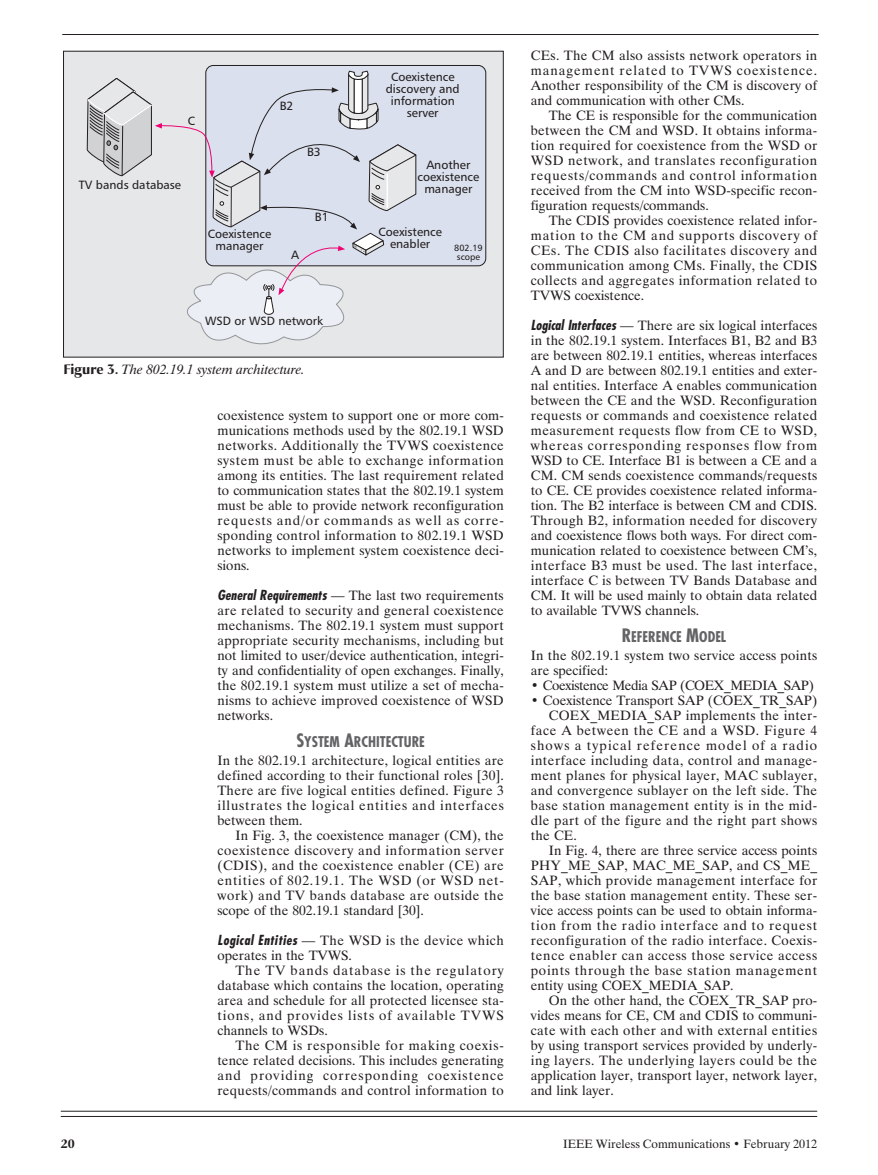
<style>
.page{position:relative;width:878px;height:1175px;background:#fff}
.page>*{position:absolute;margin:0;border:0;box-sizing:border-box;transform-origin:0 0}
.t1{font:700 condensed 14.4px "Futura";color:#636366}
.t2{font:13.5px/15px "Dutch 801 BT";letter-spacing:.025em;color:#231f20;text-align:justify}
.t3{font:13.5px "Dutch 801 BT";letter-spacing:.005em;color:#231f20}
.t4{font:13.5px "Dutch 801 BT";color:#231f20}
.t5{font:13.5px "Dutch 801 BT";letter-spacing:.05em;color:#231f20}
.t6{font:italic 13.5px "Dutch 801 BT";color:#231f20}
.t7{font:13.5px "Dutch 801 BT";letter-spacing:.065em;color:#231f20}
.t8{font:13.5px "Dutch 801 BT";letter-spacing:.055em;color:#231f20}
.t9{font:13.5px "Dutch 801 BT";letter-spacing:-.025em;color:#231f20}
.t10{font:13.5px "Dutch 801 BT";letter-spacing:.085em;color:#231f20}
.t11{font:12px/12px "Humanist 777 BT Roman B";color:#231f20;text-align:center}
.t12{font:12px "Dutch 801 BT";color:#231f20}
.t13{font:700 12px "Christiana";color:#231f20}
.t14{font:9px/9px "Humanist 777 BT Roman B";color:#231f20}
.s1{font-family:"Christiana";font-weight:700;font-style:normal}
.s2{font-family:"Futura";font-weight:700;font-style:italic;font-stretch:condensed}
.s3{font-size:18px}
</style>
<div class="page">
<hr style="left:62px;top:34px;width:756px;height:1px;background:#231f20">
<hr style="left:61px;top:1116px;width:756px;height:1px;background:#231f20">
<hr style="left:61px;top:1110px;width:756px;height:1px;background:#231f20">
<div style="left:64px;top:51px;width:439px;height:306px;background:#e6e7e9"></div>
<div style="left:206px;top:65px;width:280px;height:201px;background:#dae0ed;border-radius:7px"></div>
<svg style="left:86px;top:71px;width:331px;height:274px"></svg>
<div style="left:63px;top:51px;width:440px;height:306px;border:1px solid #231f20"></div>
<p class="t11" style="left:188px;top:116px;width:9px">C</p>
<p class="t11" style="left:79px;top:180px;width:104px">TV bands database</p>
<p class="t11" style="left:280px;top:101px;width:15px">B2</p>
<p class="t11" style="left:307px;top:147px;width:15px">B3</p>
<p class="t11" style="left:208px;top:228px;width:65px">Coexistence manager</p>
<p class="t11" style="left:291px;top:249px;width:9px">A</p>
<p class="t11" style="left:315px;top:212px;width:15px">B1</p>
<p class="t11" style="left:205px;top:316px;width:120px">WSD or WSD network</p>
<p class="t6" style="left:63px;top:364px;width:243px"><span class="s1">Figure 3.</span> The 802.19.1 system architecture.</p>
<p class="t11" style="left:386px;top:72px;width:75px">Coexistence discovery and information server</p>
<p class="t11" style="left:417px;top:160px;width:63px">Another coexistence manager</p>
<p class="t11" style="left:378px;top:227px;width:65px">Coexistence enabler</p>
<p class="t14" style="left:454px;top:244px;width:30px">802.19 scope</p>
<p class="t2" style="left:217px;top:409px;width:288px">coexistence system to support one or more com&shy;munications methods used by the 802.19.1 WSD networks. Additionally the TVWS coexistence system must be able to exchange information among its entities. The last requirement related to communication states that the 802.19.1 system must be able to provide network reconfiguration requests and/or commands as well as corre&shy;sponding control information to 802.19.1 WSD networks to implement system coexistence deci&shy;sions.</p>
<p class="t2" style="left:217px;top:589px;width:288px"><span class="s2">General Requirements</span> — The last two requirements are related to security and general coexistence mechanisms. The 802.19.1 system must support appropriate security mechanisms, including but not limited to user/device authentication, integri&shy;ty and confidentiality of open exchanges. Finally, the 802.19.1 system must utilize a set of mecha&shy;nisms to achieve improved coexistence of WSD networks.</p>
<p class="t1" style="left:296px;top:735px;width:130px"><span class="s3">S</span>YSTEM <span class="s3">A</span>RCHITECTURE</p>
<p class="t2" style="left:217px;top:754px;width:288px">In the 802.19.1 architecture, logical entities are defined according to their functional roles [30].<br>There are five logical entities defined. Figure 3 illustrates the logical entities and interfaces between them.</p>
<p class="t2" style="left:217px;top:829px;width:288px;text-indent:18px">In Fig. 3, the coexistence manager (CM), the coexistence discovery and information server (CDIS), and the coexistence enabler (CE) are entities of 802.19.1. The WSD (or WSD net&shy;work) and TV bands database are outside the scope of the 802.19.1 standard [30].</p>
<p class="t2" style="left:217px;top:934px;width:288px"><span class="s2">Logical Entities</span> — The WSD is the device which operates in the TVWS.</p>
<p class="t2" style="left:217px;top:964px;width:288px;text-indent:18px">The TV bands database is the regulatory database which contains the location, operating area and schedule for all protected licensee sta&shy;tions, and provides lists of available TVWS channels to WSDs.</p>
<p class="t2" style="left:217px;top:1039px;width:288px;text-indent:18px">The CM is responsible for making coexis&shy;tence related decisions. This includes generating and providing corresponding coexistence requests/commands and control information to</p>
<p class="t2" style="left:531px;top:49px;width:288px">CEs. The CM also assists network operators in management related to TVWS coexistence.<br>Another responsibility of the CM is discovery of and communication with other CMs.</p>
<p class="t2" style="left:531px;top:109px;width:288px;text-indent:18px">The CE is responsible for the communication between the CM and WSD. It obtains informa&shy;tion required for coexistence from the WSD or WSD network, and translates reconfiguration requests/commands and control information received from the CM into WSD-specific recon&shy;figuration requests/commands.</p>
<p class="t2" style="left:531px;top:214px;width:288px;text-indent:18px">The CDIS provides coexistence related infor&shy;mation to the CM and supports discovery of CEs. The CDIS also facilitates discovery and communication among CMs. Finally, the CDIS collects and aggregates information related to TVWS coexistence.</p>
<p class="t2" style="left:531px;top:319px;width:288px"><span class="s2">Logical Interfaces</span> — There are six logical interfaces in the 802.19.1 system. Interfaces B1, B2 and B3 are between 802.19.1 entities, whereas interfaces A and D are between 802.19.1 entities and exter&shy;nal entities. Interface A enables communication between the CE and the WSD. Reconfiguration requests or commands and coexistence related measurement requests flow from CE to WSD, whereas corresponding responses flow from WSD to CE. Interface B1 is between a CE and a CM. CM sends coexistence commands/requests to CE. CE provides coexistence related informa&shy;tion. The B2 interface is between CM and CDIS.<br>Through B2, information needed for discovery and coexistence flows both ways. For direct com&shy;munication related to coexistence between CM’s, interface B3 must be used. The last interface, interface C is between TV Bands Database and CM. It will be used mainly to obtain data related to available TVWS channels.</p>
<p class="t1" style="left:621px;top:630px;width:106px"><span class="s3">R</span>EFERENCE <span class="s3">M</span>ODEL</p>
<p class="t2" style="left:531px;top:649px;width:288px">In the 802.19.1 system two service access points are specified:</p>
<p class="t9" style="left:531px;top:680px;width:284px">• Coexistence Media SAP (COEX_MEDIA_SAP)</p>
<p class="t4" style="left:531px;top:695px;width:288px">• Coexistence Transport SAP (COEX_TR_SAP)</p>
<p class="t2" style="left:549px;top:709px;width:270px">COEX_MEDIA_SAP implements the inter-</p>
<p class="t5" style="left:531px;top:725px;width:288px">face A between the CE and a WSD. Figure 4</p>
<p class="t10" style="left:531px;top:740px;width:288px">shows a typical reference model of a radio</p>
<p class="t2" style="left:531px;top:754px;width:288px">interface including data, control and manage-</p>
<p class="t2" style="left:531px;top:769px;width:288px">ment planes for physical layer, MAC sublayer,</p>
<p class="t2" style="left:531px;top:784px;width:288px">and convergence sublayer on the left side. The</p>
<p class="t2" style="left:531px;top:799px;width:288px">base station management entity is in the mid-</p>
<p class="t2" style="left:531px;top:814px;width:288px">dle part of the figure and the right part shows</p>
<p class="t2" style="left:531px;top:829px;width:48px">the CE.</p>
<p class="t3" style="left:549px;top:845px;width:270px">In Fig. 4, there are three service access points</p>
<p class="t2" style="left:531px;top:859px;width:288px">PHY_ME_SAP, MAC_ME_SAP, and CS_ME_</p>
<p class="t2" style="left:531px;top:874px;width:288px">SAP, which provide management interface for</p>
<p class="t2" style="left:531px;top:889px;width:288px">the base station management entity. These ser-</p>
<p class="t3" style="left:531px;top:905px;width:288px">vice access points can be used to obtain informa-</p>
<p class="t7" style="left:531px;top:920px;width:288px">tion from the radio interface and to request</p>
<p class="t2" style="left:531px;top:934px;width:288px">reconfiguration of the radio interface. Coexis-</p>
<p class="t5" style="left:531px;top:950px;width:288px">tence enabler can access those service access</p>
<p class="t8" style="left:531px;top:965px;width:288px">points through the base station management</p>
<p class="t4" style="left:531px;top:980px;width:204px">entity using COEX_MEDIA_SAP.</p>
<p class="t3" style="left:549px;top:995px;width:270px">On the other hand, the COEX_TR_SAP pro-</p>
<p class="t3" style="left:531px;top:1010px;width:288px">vides means for CE, CM and CDIS to communi-</p>
<p class="t2" style="left:531px;top:1024px;width:288px">cate with each other and with external entities</p>
<p class="t2" style="left:531px;top:1039px;width:288px">by using transport services provided by underly-</p>
<p class="t2" style="left:531px;top:1054px;width:288px">ing layers. The underlying layers could be the</p>
<p class="t2" style="left:531px;top:1069px;width:288px">application layer, transport layer, network layer,</p>
<p class="t4" style="left:531px;top:1085px;width:84px">and link layer.</p>
<p class="t13" style="left:61px;top:1138px;width:15px">20</p>
<p class="t12" style="left:563px;top:1139px;width:255px">IEEE Wireless Communications • February 2012</p>
</div>
